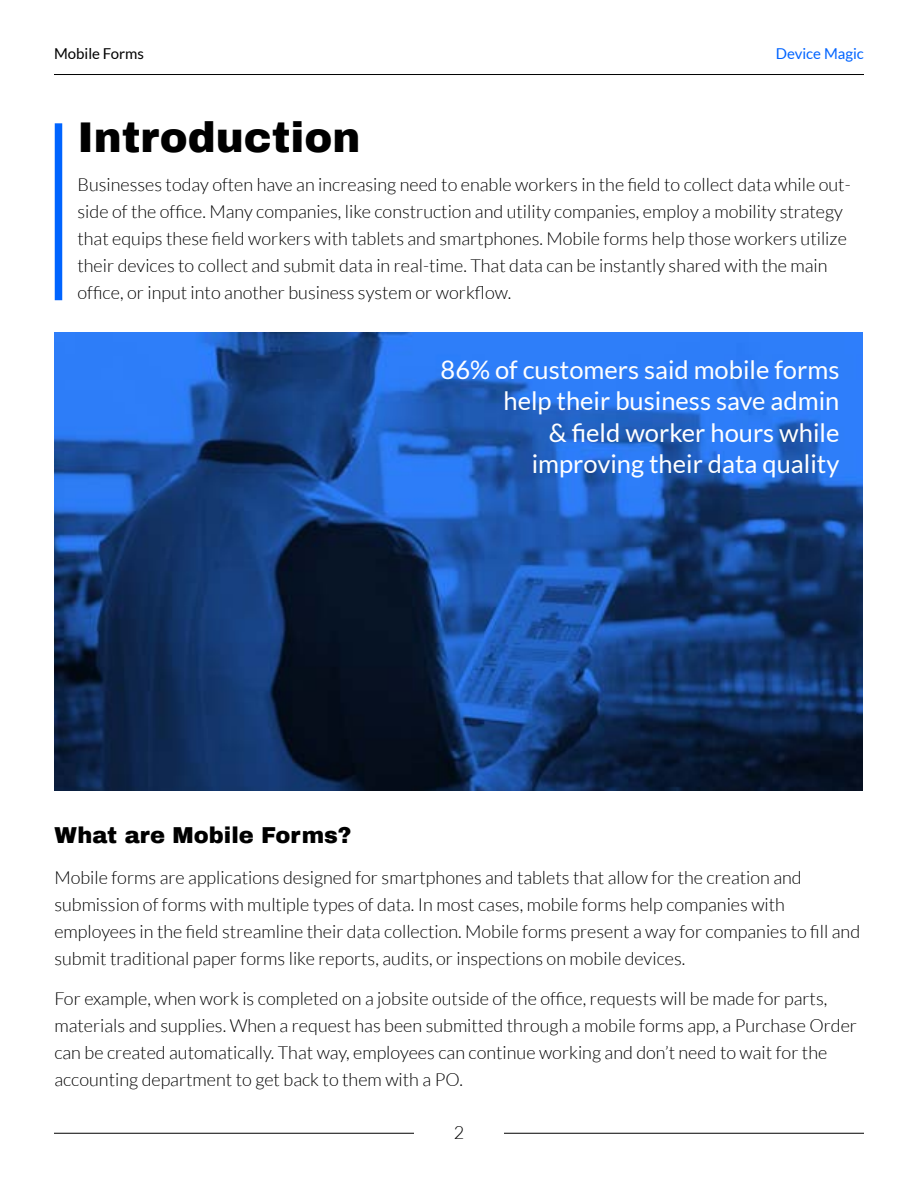
<style>
.page{position:relative;width:918px;height:1188px;background:#fff}
.page>*{position:absolute;margin:0;border:0;box-sizing:border-box;transform-origin:0 0}
.t1{font:900 42px "Archivo";color:#000}
.t2{font:25.5px/31.5px "Lato";color:#fff;text-align:right}
.t3{font:900 22.5px "Archivo";color:#000}
.t4{font:300 18px/27px "Lato";color:#000}
.t5{font:15px "Lato";color:#0064ff}
.t6{font:15px "Lato";color:#000}
</style>
<div class="page">
<hr style="left:54px;top:1133px;width:810px;height:1px;background:#000">
<div style="left:414px;top:1125px;width:90px;height:14px;background:#fff"></div>
<hr style="left:54px;top:74px;width:810px;height:1px;background:#000">
<div style="left:55px;top:123px;width:7px;height:177px;background:#0064ff"></div>
<img style="left:54px;top:333px;width:809px;height:458px">
<p class="t6" style="left:54px;top:46px;width:92px">Mobile Forms</p>
<h1 class="t1" style="left:78px;top:112px;width:285px">Introduction</h1>
<p class="t5" style="left:776px;top:46px;width:90px">Device Magic</p>
<p class="t4" style="left:78px;top:171px;width:775px">Businesses today often have an increasing need to enable workers in the field to collect data while out&shy;side of the office. Many companies, like construction and utility companies, employ a mobility strategy that equips these field workers with tablets and smartphones. Mobile forms help those workers utilize their devices to collect and submit data in real-time. That data can be instantly shared with the main office, or input into another business system or workflow.</p>
<h2 class="t2" style="left:441px;top:353px;width:400px">86% of customers said mobile forms help their business save admin<br>&amp; field worker hours while improving their data quality</h2>
<p class="t3" style="left:54px;top:822px;width:299px">What are Mobile Forms?</p>
<p class="t4" style="left:54px;top:864px;width:807px">Mobile forms are applications designed for smartphones and tablets that allow for the creation and submission of forms with multiple types of data. In most cases, mobile forms help companies with employees in the field streamline their data collection. Mobile forms present a way for companies to fill and submit traditional paper forms like reports, audits, or inspections on mobile devices.</p>
<p class="t4" style="left:54px;top:986px;width:804px">For example, when work is completed on a jobsite outside of the office, requests will be made for parts, materials and supplies. When a request has been submitted through a mobile forms app, a Purchase Order can be created automatically. That way, employees can continue working and don’t need to wait for the accounting department to get back to them with a PO.</p>
<p class="t4" style="left:454px;top:1119px;width:12px">2</p>
</div>
